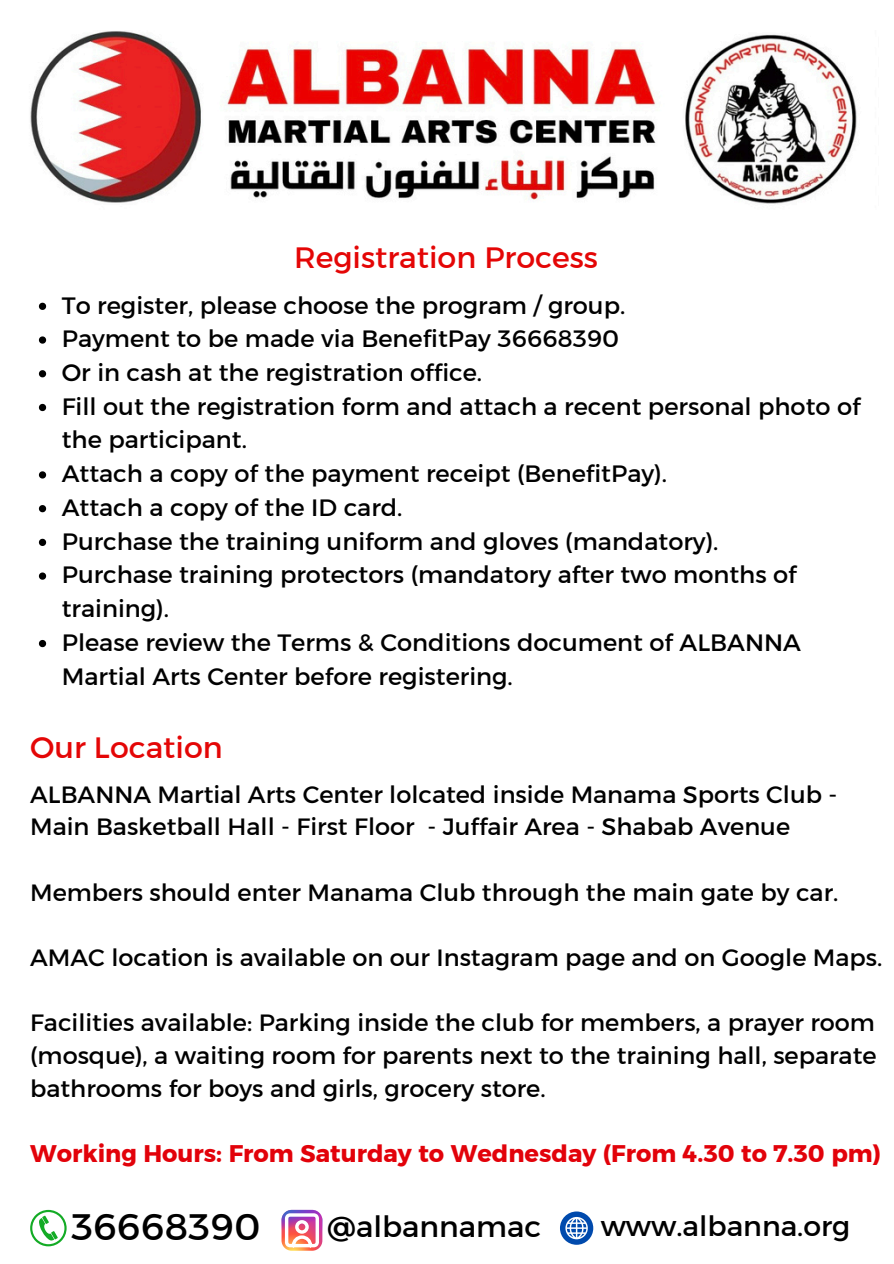
<style>
.page{position:relative;width:894px;height:1264px;background:#fff}
.page>*{position:absolute;margin:0;border:0;box-sizing:border-box;transform-origin:0 0}
.t1{font:37.5px "Kief Montaser Regular";color:#000}
.t2{font:30px "Kief Montaser Regular";color:#e40606}
.t3{font:29.55px "Kief Montaser Regular";color:#000}
.t4{font:28.2px "Kief Montaser Regular";color:#000}
.t5{font:24.15px/33.8px "Kief Montaser Regular";color:#000}
.t6{font:24px/32.7px "Kief Montaser Regular";color:#000}
.t7{font:24px "Kief Montaser Bold";color:#e2020a}
</style>
<div class="page">
<img style="left:30px;top:31px;width:827px;height:173px">
<svg style="left:30px;top:1209px;width:37px;height:37px"></svg>
<svg style="left:281px;top:1209px;width:41px;height:41px"></svg>
<svg style="left:282px;top:1210px;width:40px;height:40px"></svg>
<svg style="left:560px;top:1211px;width:33px;height:33px"></svg>
<svg style="left:39px;top:303px;width:7px;height:7px"></svg>
<svg style="left:39px;top:336px;width:7px;height:7px"></svg>
<svg style="left:39px;top:370px;width:7px;height:7px"></svg>
<svg style="left:39px;top:404px;width:7px;height:7px"></svg>
<svg style="left:39px;top:471px;width:7px;height:7px"></svg>
<svg style="left:39px;top:505px;width:7px;height:7px"></svg>
<svg style="left:39px;top:539px;width:7px;height:7px"></svg>
<svg style="left:39px;top:572px;width:7px;height:7px"></svg>
<svg style="left:39px;top:640px;width:7px;height:7px"></svg>
<p class="t2" style="left:294px;top:239px;width:305px">Registration Process</p>
<p class="t5" style="left:62px;top:288px;width:565px">To register, please choose the program / group.</p>
<p class="t5" style="left:62px;top:322px;width:559px">Payment to be made via BenefitPay 36668390</p>
<p class="t5" style="left:62px;top:355px;width:422px">Or in cash at the registration office.</p>
<p class="t5" style="left:62px;top:389px;width:800px">Fill out the registration form and attach a recent personal photo of the participant.</p>
<p class="t5" style="left:62px;top:456px;width:606px">Attach a copy of the payment receipt (BenefitPay).</p>
<p class="t5" style="left:62px;top:490px;width:342px">Attach a copy of the ID card.</p>
<p class="t5" style="left:62px;top:524px;width:658px">Purchase the training uniform and gloves (mandatory).</p>
<p class="t5" style="left:62px;top:558px;width:736px">Purchase training protectors (mandatory after two months of training).</p>
<h2 class="t5" style="left:62px;top:625px;width:740px">Please review the Terms &amp; Conditions document of ALBANNA<br>Martial Arts Center before registering.</h2>
<p class="t2" style="left:30px;top:728px;width:194px">Our Location</p>
<p class="t6" style="left:30px;top:777px;width:808px">ALBANNA Martial Arts Center lolcated inside Manama Sports Club -<br>Main Basketball Hall - First Floor - Juffair Area - Shabab Avenue</p>
<p class="t6" style="left:30px;top:875px;width:809px">Members should enter Manama Club through the main gate by car.</p>
<p class="t6" style="left:30px;top:941px;width:853px">AMAC location is available on our Instagram page and on Google Maps.</p>
<h3 class="t6" style="left:30px;top:1006px;width:847px;text-align:justify">Facilities available: Parking inside the club for members, a prayer room (mosque), a waiting room for parents next to the training hall, separate bathrooms for boys and girls, grocery store.</h3>
<p class="t7" style="left:30px;top:1138px;width:852px">Working Hours: From Saturday to Wednesday (From 4.30 to 7.30 pm)</p>
<p class="t1" style="left:71px;top:1203px;width:191px">36668390</p>
<h2 class="t3" style="left:327px;top:1208px;width:215px">@albannamac</h2>
<p class="t4" style="left:600px;top:1208px;width:251px">www.albanna.org</p>
</div>
